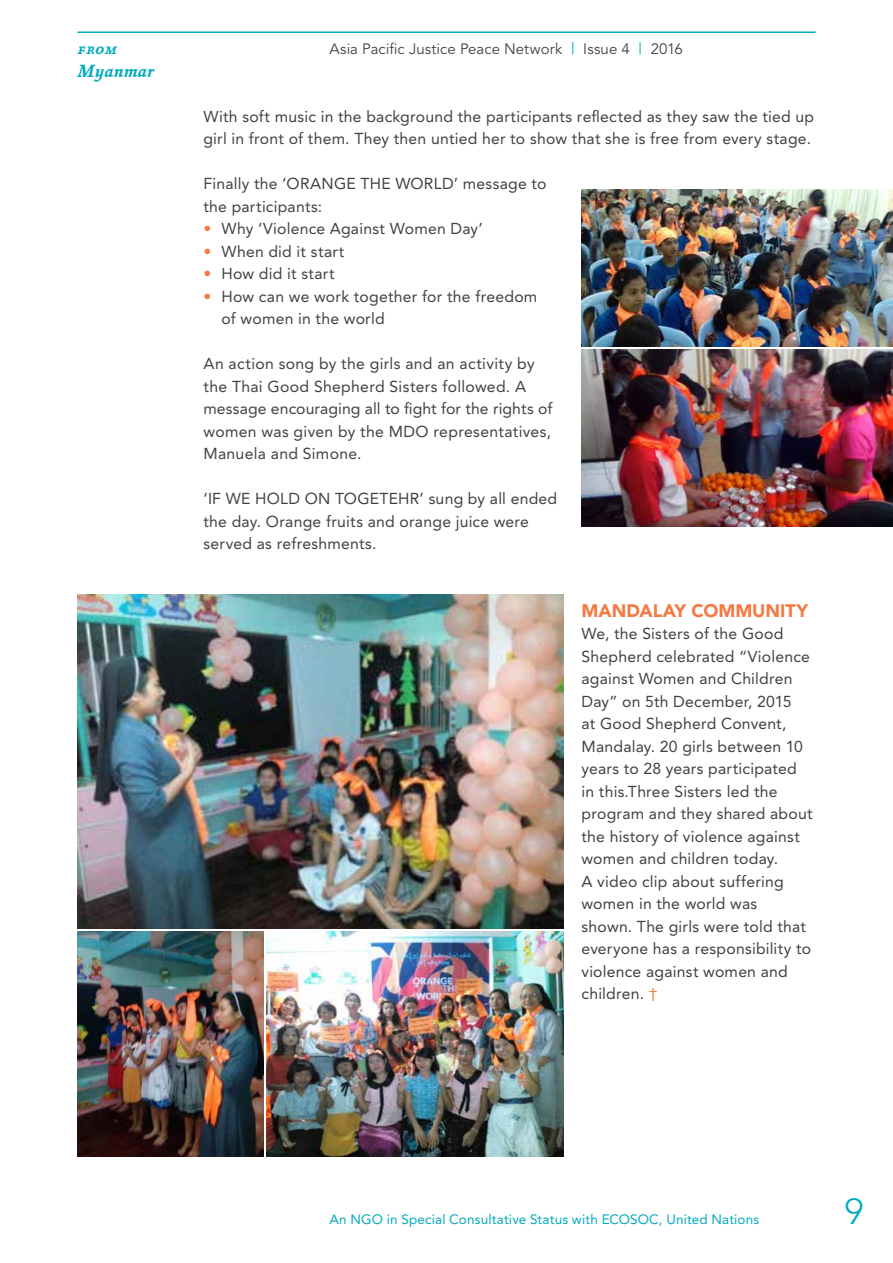
<style>
.page{position:relative;width:893px;height:1263px;background:#fff}
.page>*{position:absolute;margin:0;border:0;box-sizing:border-box;transform-origin:0 0}
.t1{font:300 36px "Avenir";color:#00abbd}
.t2{font:900 18px "Avenir";color:#f47a44}
.t3{font:italic 700 18px "Absara";color:#00abbd}
.t4{font:15.75px/22.5px "Avenir";letter-spacing:.015em;color:#414042}
.t5{font:15px "Avenir";letter-spacing:.005em;color:#414042}
.t6{font:15px "Absara TF Bold Italic SC";color:#00abbd}
.t7{font:13.5px "Avenir";letter-spacing:.01em;color:#00abbd}
.s1{font-size:15.75px;color:#00abbd}
.s2{color:#f47a44}
</style>
<div class="page">
<hr style="left:77px;top:32px;width:738px;height:1px;background:#00abbd">
<img style="left:581px;top:350px;width:312px;height:176px">
<img style="left:581px;top:189px;width:312px;height:158px">
<img style="left:77px;top:594px;width:486px;height:335px">
<img style="left:266px;top:932px;width:297px;height:225px">
<img style="left:77px;top:932px;width:186px;height:225px">
<p class="t6" style="left:77px;top:41px;width:42px">from</p>
<p class="t5" style="left:329px;top:40px;width:355px">Asia Pacific Justice Peace Network <span class="s1">|</span> Issue 4 <span class="s1">|</span> 2016</p>
<p class="t3" style="left:77px;top:60px;width:78px">Myanmar</p>
<p class="t4" style="left:203px;top:105px;width:612px">With soft music in the background the participants reflected as they saw the tied up girl in front of them. They then untied her to show that she is free from every stage.</p>
<p class="t4" style="left:203px;top:172px;width:345px">Finally the ‘ORANGE THE WORLD’ message to the participants:</p>
<p class="t4" style="left:203px;top:217px;width:281px"><span class="s2">•</span> Why ‘Violence Against Women Day’</p>
<p class="t4" style="left:203px;top:240px;width:142px"><span class="s2">•</span> When did it start</p>
<p class="t4" style="left:203px;top:262px;width:133px"><span class="s2">•</span> How did it start</p>
<p class="t4" style="left:221px;top:285px;width:317px;text-indent:-18px"><span class="s2">•</span> How can we work together for the freedom of women in the world</p>
<p class="t4" style="left:203px;top:352px;width:350px">An action song by the girls and an activity by the Thai Good Shepherd Sisters followed. A message encouraging all to fight for the rights of women was given by the MDO representatives, Manuela and Simone.</p>
<p class="t4" style="left:203px;top:487px;width:355px">‘IF WE HOLD ON TOGETEHR’ sung by all ended the day. Orange fruits and orange juice were served as refreshments.</p>
<p class="t2" style="left:581px;top:599px;width:228px">MANDALAY CO MMUNITY</p>
<p class="t4" style="left:581px;top:622px;width:233px">We, the Sisters of the Good<br>Shepherd celebrated “Violence against Women and Children<br>Day” on 5th December, 2015<br>at Good Shepherd Convent,<br>Mandalay. 20 girls between 10 years to 28 years participated in this.Three Sisters led the program and they shared about the history of violence against women and children today.<br>A video clip about suffering women in the world was<br>shown. The girls were told that everyone has a responsibility to violence against women and children. <span class="s2">†</span></p>
<p class="t7" style="left:329px;top:1211px;width:431px">An NGO in Special Consultative Status with ECOSOC, United Nations</p>
<h1 class="t1" style="left:845px;top:1190px;width:20px">9</h1>
</div>
